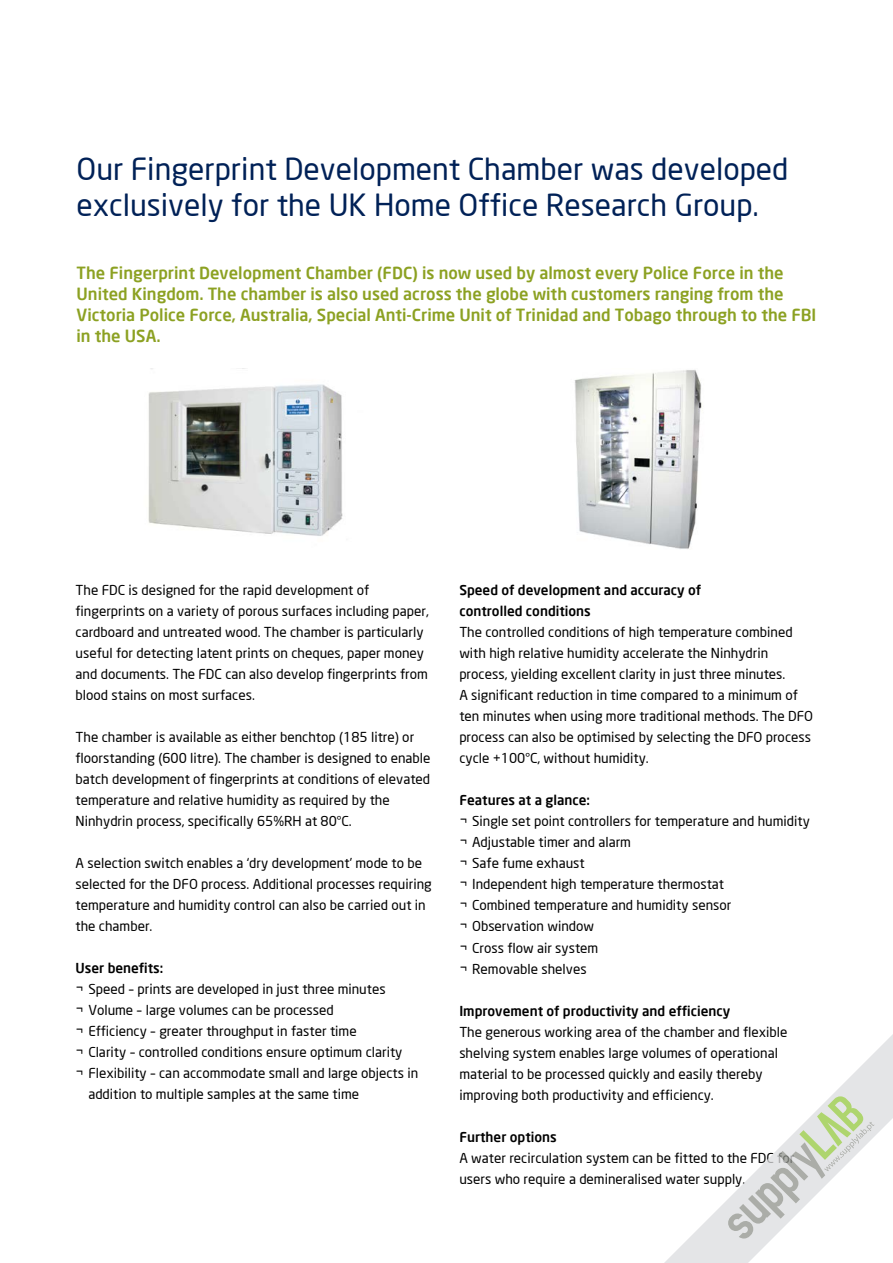
<style>
.page{position:relative;width:893px;height:1263px;background:#fff}
.page>*{position:absolute;margin:0;border:0;box-sizing:border-box;transform-origin:0 0}
.t1{font:30px/36px "Neo Sans";color:#002157}
.t2{font:500 16.5px/21px "Neo Sans";color:#8ca122}
.t3{font:13.5px/21px "Neo Sans";color:#000}
.t4{font:500 13.5px/21px "Neo Sans";color:#000}
</style>
<div class="page">
<img style="left:148px;top:384px;width:195px;height:152px">
<img style="left:574px;top:370px;width:128px;height:179px">
<svg style="left:664px;top:1034px;width:229px;height:229px"></svg>
<svg style="left:725px;top:1093px;width:149px;height:149px"></svg>
<h1 class="t1" style="left:77px;top:150px;width:713px">Our Fingerprint Development Chamber was developed exclusively for the UK Home Office Research Group.</h1>
<p class="t2" style="left:77px;top:262px;width:741px">The Fingerprint Development Chamber (FDC) is now used by almost every Police Force in the United Kingdom. The chamber is also used across the globe with customers ranging from the Victoria Police Force, Australia, Special Anti-Crime Unit of Trinidad and Tobago through to the FBI in the USA.</p>
<p class="t3" style="left:76px;top:579px;width:355px">The FDC is designed for the rapid development of fingerprints on a variety of porous surfaces including paper, cardboard and untreated wood. The chamber is particularly useful for detecting latent prints on cheques, paper money and documents. The FDC can also develop fingerprints from blood stains on most surfaces.</p>
<p class="t3" style="left:76px;top:726px;width:356px">The chamber is available as either benchtop (185 litre) or floorstanding (600 litre). The chamber is designed to enable batch development of fingerprints at conditions of elevated temperature and relative humidity as required by the Ninhydrin process, specifically 65%RH at 80°C.</p>
<p class="t3" style="left:76px;top:852px;width:358px">A selection switch enables a ‘dry development’ mode to be selected for the DFO process. Additional processes requiring temperature and humidity control can also be carried out in the chamber.</p>
<p class="t4" style="left:76px;top:957px;width:89px">User benefits:</p>
<p class="t3" style="left:76px;top:978px;width:312px">¬ Speed – prints are developed in just three minutes</p>
<p class="t3" style="left:76px;top:999px;width:260px">¬ Volume – large volumes can be processed</p>
<p class="t3" style="left:76px;top:1020px;width:283px">¬ Efficiency – greater throughput in faster time</p>
<p class="t3" style="left:76px;top:1041px;width:328px">¬ Clarity – controlled conditions ensure optimum clarity</p>
<p class="t3" style="left:76px;top:1063px;width:344px">¬ Flexibility – can accommodate small and large objects in</p>
<p class="t3" style="left:88px;top:1084px;width:272px">addition to multiple samples at the same time</p>
<p class="t4" style="left:459px;top:580px;width:243px">Speed of development and accuracy of controlled conditions</p>
<p class="t3" style="left:459px;top:622px;width:355px">The controlled conditions of high temperature combined with high relative humidity accelerate the Ninhydrin process, yielding excellent clarity in just three minutes.<br>A significant reduction in time compared to a minimum of ten minutes when using more traditional methods. The DFO process can also be optimised by selecting the DFO process cycle +100°C, without humidity.</p>
<p class="t4" style="left:459px;top:790px;width:132px">Features at a glance:</p>
<p class="t3" style="left:459px;top:811px;width:352px">¬ Single set point controllers for temperature and humidity ¬ Adjustable timer and alarm<br>¬ Safe fume exhaust<br>¬ Independent high temperature thermostat<br>¬ Combined temperature and humidity sensor<br>¬ Observation window<br>¬ Cross flow air system<br>¬ Removable shelves</p>
<p class="t4" style="left:459px;top:1000px;width:272px">Improvement of productivity and efficiency</p>
<p class="t3" style="left:459px;top:1021px;width:330px">The generous working area of the chamber and flexible shelving system enables large volumes of operational material to be processed quickly and easily thereby improving both productivity and efficiency.</p>
<p class="t4" style="left:459px;top:1126px;width:99px">Further options</p>
<p class="t3" style="left:459px;top:1147px;width:337px">A water recirculation system can be fitted to the FDC for users who require a demineralised water supply.</p>
</div>
